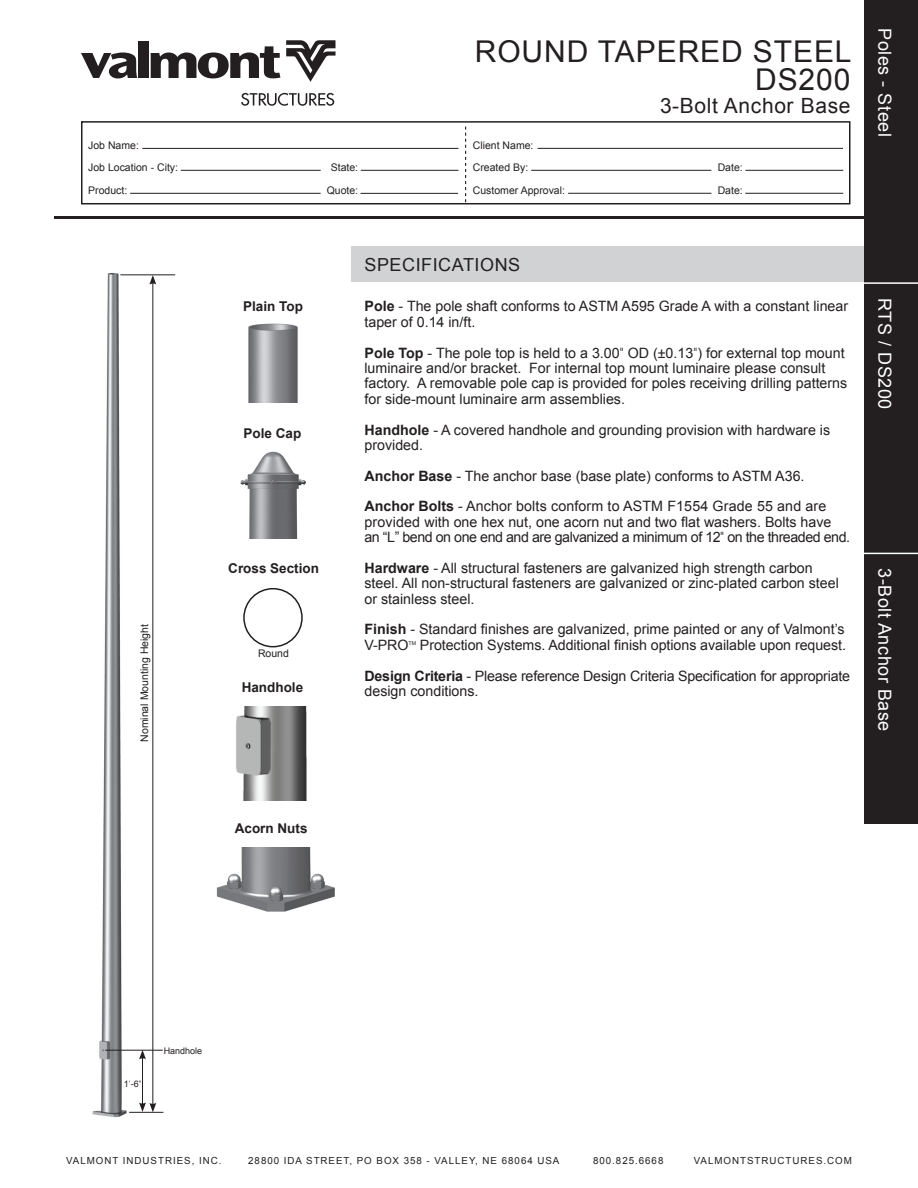
<style>
.page{position:relative;width:918px;height:1188px;background:#fff}
.page>*{position:absolute;margin:0;border:0;box-sizing:border-box;transform-origin:0 0}
.t1{font:30px/28.5px "Arial";letter-spacing:.03em;color:#231f20;text-align:right}
.t2{font:21px "Arial";letter-spacing:.03em;color:#231f20}
.t3{font:18px "Arial";letter-spacing:.03em;color:#fff}
.t4{font:18px "Arial";letter-spacing:.03em;color:#231f20}
.t5{font:14.25px/15.5px "Arial";color:#231f20}
.t6{font:700 13.5px "Arial";color:#231f20}
.t7{font:10.5px/22.5px "Arial";color:#231f20}
.t8{font:9.75px "Arial";letter-spacing:.1em;color:#231f20}
.t9{font:9px "Arial";color:#231f20}
.t10{font:5.25px "Arial";color:#231f20}
.s1{font-weight:700}
.s2{font-family:"Helvetica";font-weight:300}
</style>
<div class="page">
<img style="left:240px;top:451px;width:66px;height:88px">
<div style="left:351px;top:246px;width:513px;height:36px;background:#d1d2d4"></div>
<div style="left:864px;top:0;width:54px;height:824px;background:#231f20"></div>
<hr style="left:864px;top:282px;width:54px;height:2px;background:#fff">
<hr style="left:864px;top:553px;width:54px;height:1px;background:#fff">
<div style="left:81px;top:121px;width:769px;height:83px;border:2px solid #231f20"></div>
<svg style="left:465px;top:127px;width:1px;height:75px"></svg>
<hr style="left:142px;top:148px;width:316px;height:1px;background:#231f20">
<hr style="left:130px;top:193px;width:191px;height:1px;background:#231f20">
<hr style="left:181px;top:170px;width:140px;height:1px;background:#231f20">
<hr style="left:361px;top:170px;width:98px;height:1px;background:#231f20">
<hr style="left:361px;top:193px;width:97px;height:1px;background:#231f20">
<hr style="left:538px;top:148px;width:305px;height:1px;background:#231f20">
<hr style="left:531px;top:170px;width:180px;height:1px;background:#231f20">
<hr style="left:745px;top:170px;width:98px;height:1px;background:#231f20">
<hr style="left:568px;top:193px;width:143px;height:1px;background:#231f20">
<hr style="left:745px;top:193px;width:98px;height:1px;background:#231f20">
<svg style="left:81px;top:53px;width:56px;height:25px"></svg>
<div style="left:139px;top:41px;width:10px;height:37px;background:#231f20"></div>
<svg style="left:151px;top:46px;width:129px;height:32px"></svg>
<svg style="left:241px;top:93px;width:93px;height:13px"></svg>
<svg style="left:286px;top:40px;width:50px;height:42px"></svg>
<hr style="left:54px;top:216px;width:810px;height:3px;background:#231f20">
<div style="left:243px;top:588px;width:60px;height:59px;border:2px solid #231f20;border-radius:50%"></div>
<img style="left:92px;top:273px;width:60px;height:845px">
<hr style="left:120px;top:274px;width:55px;height:1px;background:#231f20">
<hr style="left:129px;top:1112px;width:34px;height:1px;background:#231f20">
<hr style="left:105px;top:1050px;width:58px;height:1px;background:#231f20">
<hr style="left:152px;top:282px;width:1px;height:823px;background:#231f20">
<svg style="left:149px;top:275px;width:7px;height:10px"></svg>
<img style="left:236px;top:707px;width:71px;height:93px">
<img style="left:216px;top:848px;width:119px;height:64px">
<hr style="left:142px;top:1057px;width:1px;height:48px;background:#231f20">
<svg style="left:139px;top:1050px;width:7px;height:9px"></svg>
<svg style="left:139px;top:1102px;width:17px;height:10px"></svg>
<img style="left:248px;top:323px;width:50px;height:80px">
<h1 class="t1" style="left:475px;top:37px;width:378px">ROUND TAPERED STEEL<br>DS200</h1>
<h2 class="t2" style="left:660px;top:93px;width:192px">3-Bolt Anchor Base</h2>
<p class="t7" style="left:88px;top:134px;width:91px">Job Name:<br>Job Location - City:</p>
<p class="t7" style="left:331px;top:156px;width:29px">State:</p>
<p class="t7" style="left:473px;top:134px;width:62px">Client Name:<br>Created By:</p>
<p class="t7" style="left:718px;top:156px;width:27px">Date:</p>
<p class="t7" style="left:88px;top:179px;width:41px">Product:</p>
<p class="t7" style="left:327px;top:179px;width:33px">Quote:</p>
<p class="t7" style="left:473px;top:179px;width:94px">Customer Approval:</p>
<p class="t7" style="left:718px;top:179px;width:27px">Date:</p>
<p class="t7" style="left:133px;top:742px;width:119px;rotate:-90deg">Nominal Mounting Height</p>
<p class="t6" style="left:243px;top:299px;width:61px">Plain Top</p>
<p class="t6" style="left:244px;top:426px;width:59px">Pole Cap</p>
<p class="t6" style="left:228px;top:561px;width:92px">Cross Section</p>
<p class="t7" style="left:258px;top:642px;width:32px">Round</p>
<p class="t6" style="left:242px;top:680px;width:63px">Handhole</p>
<p class="t4" style="left:364px;top:254px;width:157px">SPECIFICATIONS</p>
<p class="t5" style="left:364px;top:299px;width:485px"><span class="s1">Pole</span> - The pole shaft conforms to ASTM A595 Grade A with a constant linear taper of 0.14 in/ft.</p>
<p class="t5" style="left:364px;top:345px;width:484px"><span class="s1">Pole Top</span> - The pole top is held to a 3.00<span class="s2">"</span> OD (±0.13<span class="s2">"</span>) for external top mount luminaire and/or bracket. For internal top mount luminaire please consult factory. A removable pole cap is provided for poles receiving drilling patterns for side-mount luminaire arm assemblies.</p>
<p class="t5" style="left:364px;top:422px;width:467px"><span class="s1">Handhole</span> - A covered handhole and grounding provision with hardware is provided.</p>
<p class="t5" style="left:364px;top:460px;width:463px;line-height:30.8px"><span class="s1">Anchor Base</span> - The anchor base (base plate) conforms to ASTM A36.<br><span class="s1">Anchor Bolts</span> - Anchor bolts conform to ASTM F1554 Grade 55 and are</p>
<p class="t5" style="left:364px;top:514px;width:487px">provided with one hex nut, one acorn nut and two flat washers. Bolts have an “L” bend on one end and are galvanized a minimum of 12<span class="s2">"</span> on the threaded end.</p>
<p class="t5" style="left:364px;top:560px;width:476px"><span class="s1">Hardware</span> - All structural fasteners are galvanized high strength carbon steel. All non-structural fasteners are galvanized or zinc-plated carbon steel or stainless steel.</p>
<p class="t5" style="left:364px;top:622px;width:482px"><span class="s1">Finish</span> - Standard finishes are galvanized, prime painted or any of Valmont’s<br>V-PRO</p>
<p class="t5" style="left:365px;top:629px;width:487px;line-height:30.8px;text-align:right">Protection Systems. Additional finish options available upon request.<br><span class="s1">Design Criteria</span> - Please reference Design Criteria Specification for appropriate</p>
<p class="t5" style="left:365px;top:683px;width:116px">design conditions.</p>
<p class="t10" style="left:408px;top:640px;width:9px">TM</p>
<p class="t3" style="left:895px;top:28px;width:110px;rotate:90deg">Poles - Steel</p>
<p class="t3" style="left:895px;top:298px;width:113px;rotate:90deg">RTS / DS200</p>
<p class="t3" style="left:895px;top:568px;width:165px;rotate:90deg">3-Bolt Anchor Base</p>
<p class="t6" style="left:235px;top:821px;width:74px">Acorn Nuts</p>
<p class="t9" style="left:124px;top:1079px;width:19px">1<span class="s2">'</span>-6<span class="s2">"</span></p>
<p class="t9" style="left:164px;top:1045px;width:40px">Handhole</p>
<p class="t8" style="left:66px;top:1155px;width:157px">VALMONT INDUSTRIES, INC.</p>
<p class="t8" style="left:248px;top:1155px;width:313px">28800 IDA STREET, PO BOX 358 - VALLEY, NE 68064 USA</p>
<p class="t8" style="left:593px;top:1155px;width:72px">800.825.6668</p>
<p class="t8" style="left:694px;top:1155px;width:159px">VALMONTSTRUCTURES.COM</p>
</div>
